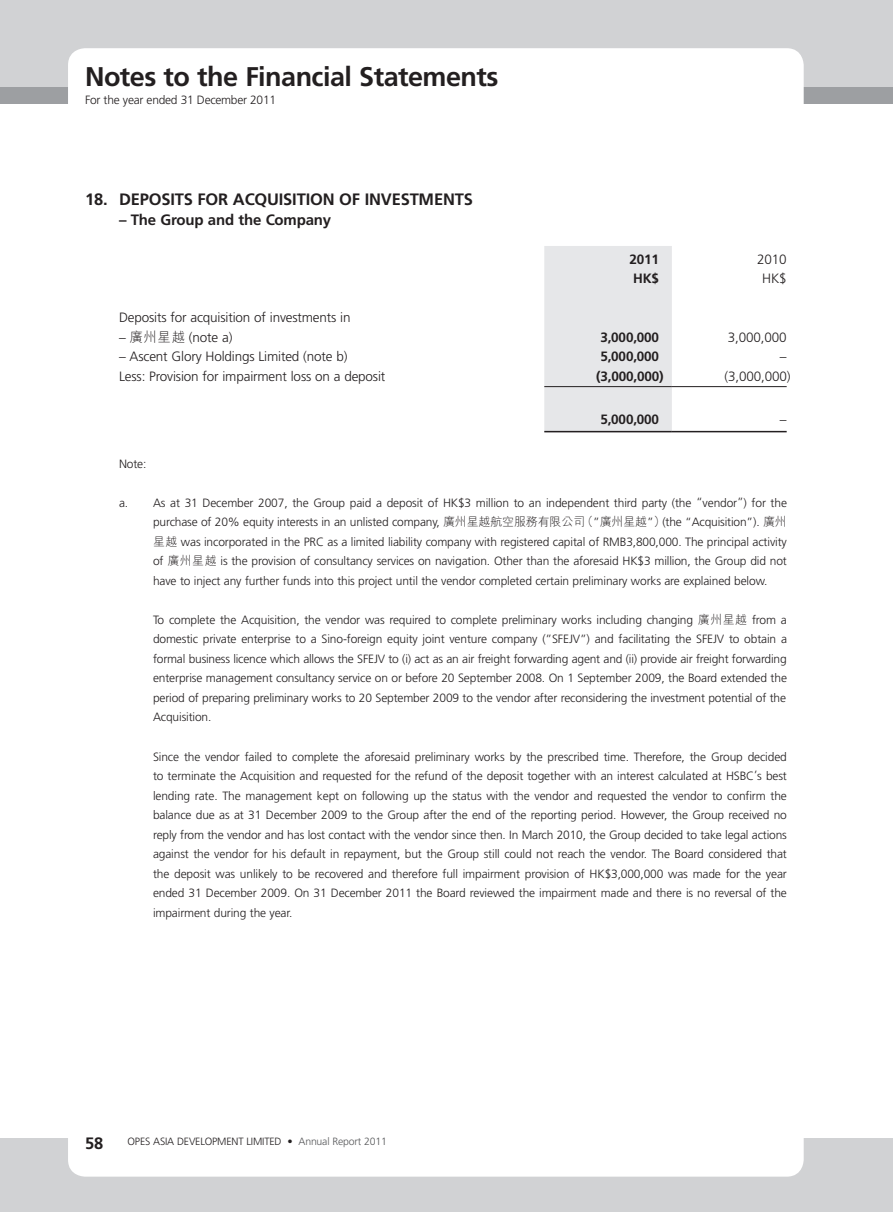
<style>
.page{position:relative;width:893px;height:1212px;background:#fff}
.page>*{position:absolute;margin:0;border:0;box-sizing:border-box;transform-origin:0 0}
.t1{font:700 27px "Frutiger LT Std";letter-spacing:-.02em;color:#231f20}
.Heading_1{font:700 16.5px "Frutiger LT Std";letter-spacing:-.01em;color:#231f20}
.Heading_2{font:700 15px "Frutiger LT Std";letter-spacing:-.01em;color:#231f20}
.Body_Text{font:300 13.5px "Frutiger LT Std";letter-spacing:-.01em;color:#231f20}
.Body_Text-2{font:700 13.5px "Frutiger LT Std";letter-spacing:-.01em;color:#231f20}
.Notes{font:300 12px/19.5px "Frutiger LT Std";letter-spacing:-.01em;color:#231f20;text-align:justify}
.t2{font:300 10.5px "Frutiger LT Std";letter-spacing:-.015em;color:#231f20}
.s1{font-family:"M Hei HK"}
.s2{color:#57585a}
</style>
<div class="page">
<div style="left:0;top:86px;width:893px;height:17px;background:#9d9fa2"></div>
<div style="left:0;top:0;width:893px;height:86px;background:#d1d2d4"></div>
<div style="left:68px;top:48px;width:736px;height:77px;background:#fff;border-radius:17px"></div>
<div style="left:0;top:1138px;width:893px;height:74px;background:#d1d2d4"></div>
<div style="left:68px;top:1100px;width:736px;height:76px;background:#fff;border-radius:17px"></div>
<div style="left:544px;top:246px;width:128px;height:185px;background:#e6e7e9"></div>
<hr style="left:544px;top:386px;width:128px;height:1px;background:#231f20">
<hr style="left:672px;top:386px;width:115px;height:1px;background:#231f20">
<hr style="left:544px;top:431px;width:128px;height:1px;background:#231f20">
<hr style="left:672px;top:431px;width:115px;height:1px;background:#231f20">
<h1 class="t1" style="left:85px;top:61px;width:415px">Notes to the Financial Statements</h1>
<p class="Notes" style="left:85px;top:90px;width:193px">For the year ended 31 December 2011</p>
<p class="Heading_1" style="left:85px;top:190px;width:389px">18. DEPOSITS FOR ACQUISITION OF INVESTMENTS</p>
<p class="Heading_2" style="left:119px;top:211px;width:214px">– The Group and the Company</p>
<p class="Body_Text-2" style="left:630px;top:251px;width:31px">2011</p>
<p class="Body_Text" style="left:757px;top:251px;width:31px">2010</p>
<p class="Body_Text-2" style="left:633px;top:271px;width:27px">HK$</p>
<p class="Body_Text" style="left:762px;top:271px;width:26px">HK$</p>
<p class="Body_Text" style="left:119px;top:310px;width:233px">Deposits for acquisition of investments in</p>
<p class="Body_Text" style="left:119px;top:329px;width:115px">– <span class="s1">廣州星越</span> (note a)</p>
<p class="Body_Text-2" style="left:600px;top:329px;width:60px">3,000,000</p>
<p class="Body_Text" style="left:728px;top:329px;width:60px">3,000,000</p>
<p class="Body_Text" style="left:119px;top:349px;width:230px">– Ascent Glory Holdings Limited (note b)</p>
<p class="Body_Text-2" style="left:600px;top:349px;width:60px">5,000,000</p>
<p class="Body_Text" style="left:780px;top:349px;width:8px">–</p>
<p class="Body_Text" style="left:119px;top:368px;width:268px">Less: Provision for impairment loss on a deposit</p>
<p class="Body_Text-2" style="left:596px;top:368px;width:69px">(3,000,000)</p>
<p class="Body_Text" style="left:724px;top:368px;width:67px">(3,000,000)</p>
<p class="Body_Text-2" style="left:600px;top:412px;width:60px">5,000,000</p>
<p class="Body_Text" style="left:780px;top:412px;width:8px">–</p>
<p class="Notes" style="left:119px;top:454px;width:29px">Note:</p>
<p class="Notes" style="left:153px;top:493px;width:635px;text-indent:-34px">a. As at 31 December 2007, the Group paid a deposit of HK$3 million to an independent third party (the “vendor”) for the purchase of 20% equity interests in an unlisted company, <span class="s1">廣州星越航空服務有限公司（</span>”<span class="s1">廣州星越</span>”<span class="s1">）</span>(the “Acquisition”). <span class="s1">廣州星越</span> was incorporated in the PRC as a limited liability company with registered capital of RMB3,800,000. The principal activity of <span class="s1">廣州星越</span> is the provision of consultancy services on navigation. Other than the aforesaid HK$3 million, the Group did not have to inject any further funds into this project until the vendor completed certain preliminary works are explained below.</p>
<p class="Notes" style="left:153px;top:610px;width:635px">To complete the Acquisition, the vendor was required to complete preliminary works including changing <span class="s1">廣州星越</span> from a domestic private enterprise to a Sino-foreign equity joint venture company (”SFEJV”) and facilitating the SFEJV to obtain a formal business licence which allows the SFEJV to (i) act as an air freight forwarding agent and (ii) provide air freight forwarding enterprise management consultancy service on or before 20 September 2008. On 1 September 2009, the Board extended the period of preparing preliminary works to 20 September 2009 to the vendor after reconsidering the investment potential of the Acquisition.</p>
<p class="Notes" style="left:153px;top:747px;width:635px">Since the vendor failed to complete the aforesaid preliminary works by the prescribed time. Therefore, the Group decided to terminate the Acquisition and requested for the refund of the deposit together with an interest calculated at HSBC’s best lending rate. The management kept on following up the status with the vendor and requested the vendor to confirm the balance due as at 31 December 2009 to the Group after the end of the reporting period. However, the Group received no reply from the vendor and has lost contact with the vendor since then. In March 2010, the Group decided to take legal actions against the vendor for his default in repayment, but the Group still could not reach the vendor. The Board considered that the deposit was unlikely to be recovered and therefore full impairment provision of HK$3,000,000 was made for the year ended 31 December 2009. On 31 December 2011 the Board reviewed the impairment made and there is no reversal of the impairment during the year.</p>
<h2 class="Heading_1" style="left:85px;top:1133px;width:20px">58</h2>
<p class="t2" style="left:128px;top:1135px;width:261px">OPES ASIA DEVELOPMENT LIMITED • <span class="s2">Annual Report 2011</span></p>
</div>
